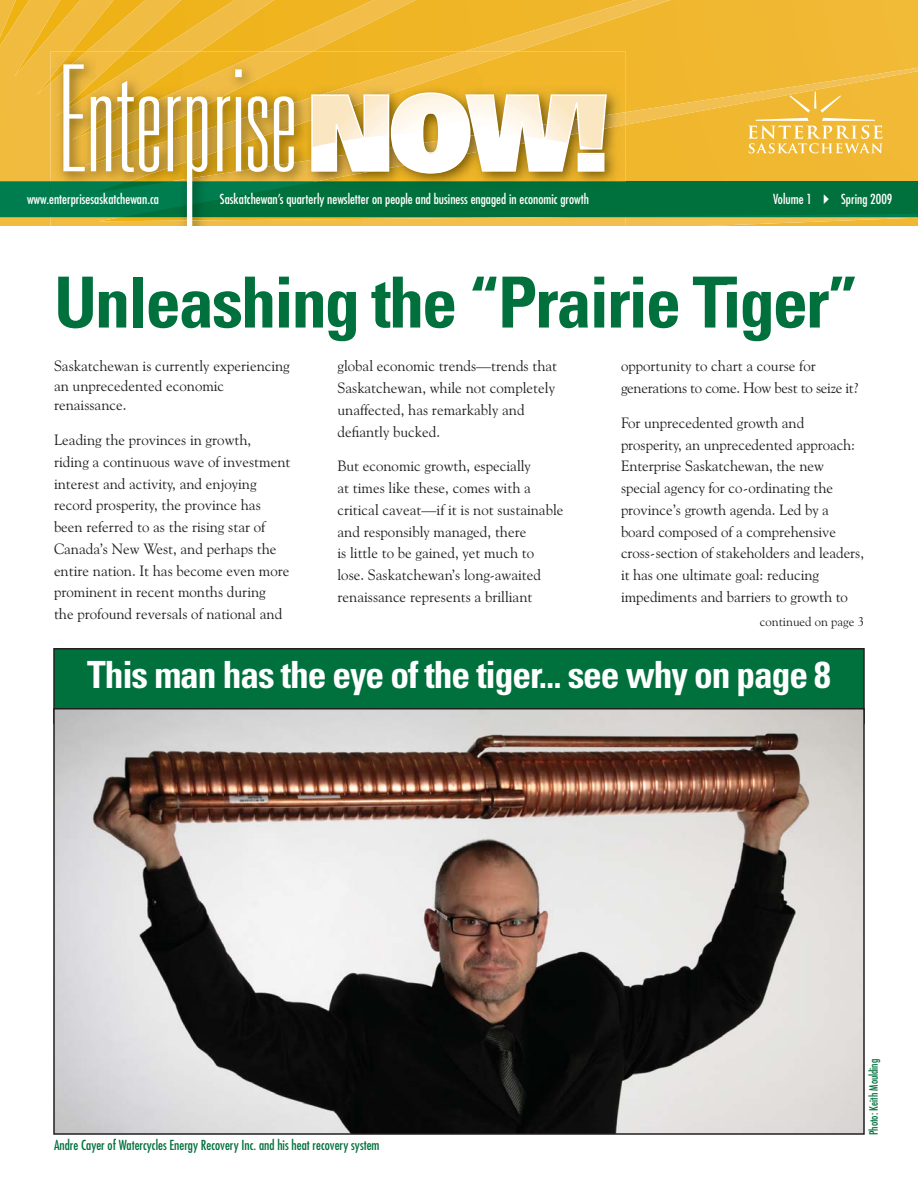
<style>
.page{position:relative;width:918px;height:1188px;background:#fff}
.page>*{position:absolute;margin:0;border:0;box-sizing:border-box;transform-origin:0 0}
.t1{font:700 condensed 70.5px "Univers";letter-spacing:-.03em;color:#00703c}
.t2{font:700 condensed 37.5px "Univers";letter-spacing:-.03em;color:#fff}
.t3{font:15px/21.8px "Goudy Old Style BT";color:#231f20}
.t4{font:15px/21.8px "Goudy Old Style BT";letter-spacing:-.02em;color:#231f20}
.t5{font:condensed 13.5px "Futura";color:#fff}
.t6{font:condensed 13.5px "Futura";color:#00703c}
.t7{font:12.75px "Goudy Old Style BT";color:#231f20}
.t8{font:condensed 11.25px "Futura";color:#00703c}
</style>
<div class="page">
<div style="left:54px;top:649px;width:810px;height:74px;background:#00703c"></div>
<div style="left:53px;top:648px;width:812px;height:76px;border:2px solid #231f20"></div>
<svg style="left:0;top:0;width:918px;height:64px;background:#f0b831"></svg>
<img style="left:50px;top:51px;width:471px;height:13px">
<img style="left:56px;top:711px;width:806px;height:421px">
<div style="left:53px;top:708px;width:812px;height:427px;border:2px solid #231f20"></div>
<svg style="left:0;top:64px;width:918px;height:162px;background:#b6b058"></svg>
<p class="t5" style="left:27px;top:193px;width:134px">www.enterprisesaskatchewan.ca</p>
<p class="t5" style="left:220px;top:193px;width:371px">Saskatchewan’s quarterly newsletter on people and business engaged in economic growth</p>
<p class="t5" style="left:773px;top:193px;width:40px">Volume 1</p>
<p class="t5" style="left:841px;top:193px;width:53px">Spring 2009</p>
<h1 class="t1" style="left:54px;top:277px;width:806px">Unleashing the “Prairie Tiger”</h1>
<p class="t3" style="left:54px;top:357px;width:237px;line-height:19.5px">Saskatchewan is currently experiencing an unprecedented economic renaissance.</p>
<p class="t3" style="left:54px;top:430px;width:238px">Leading the provinces in growth,<br>riding a continuous wave of investment interest and activity, and enjoying record prosperity, the province has been referred to as the rising star of Canada’s New West, and perhaps the entire nation. It has become even more prominent in recent months during<br>the profound reversals of national and</p>
<p class="t3" style="left:338px;top:356px;width:221px">global economic trends—trends that<br>Saskatchewan, while not completely unaffected, has remarkably and defiantly bucked.</p>
<p class="t3" style="left:338px;top:456px;width:228px">But economic growth, especially<br>at times like these, comes with a critical caveat—if it is not sustainable and responsibly managed, there<br>is little to be gained, yet much to lose. Saskatchewan’s long-awaited renaissance represents a brilliant</p>
<p class="t4" style="left:621px;top:356px;width:240px">opportunity to chart a course for generations to come. How best to seize it?</p>
<p class="t3" style="left:621px;top:412px;width:245px">For unprecedented growth and prosperity, an unprecedented approach:<br>Enterprise Saskatchewan, the new special agency for co-ordinating the province’s growth agenda. Led by a board composed of a comprehensive cross-section of stakeholders and leaders, it has one ultimate goal: reducing impediments and barriers to growth to</p>
<p class="t7" style="left:760px;top:616px;width:106px">continued on page 3</p>
<h2 class="t2" style="left:87px;top:661px;width:745px">This man has the eye of the tiger... see why on page 8</h2>
<p class="t6" style="left:54px;top:1138px;width:327px">Andre Cayer of Watercycles Energy Recovery Inc. and his heat recovery system</p>
<p class="t8" style="left:868px;top:1135px;width:78px;rotate:-90deg">Photo: Keith Moulding</p>
</div>
